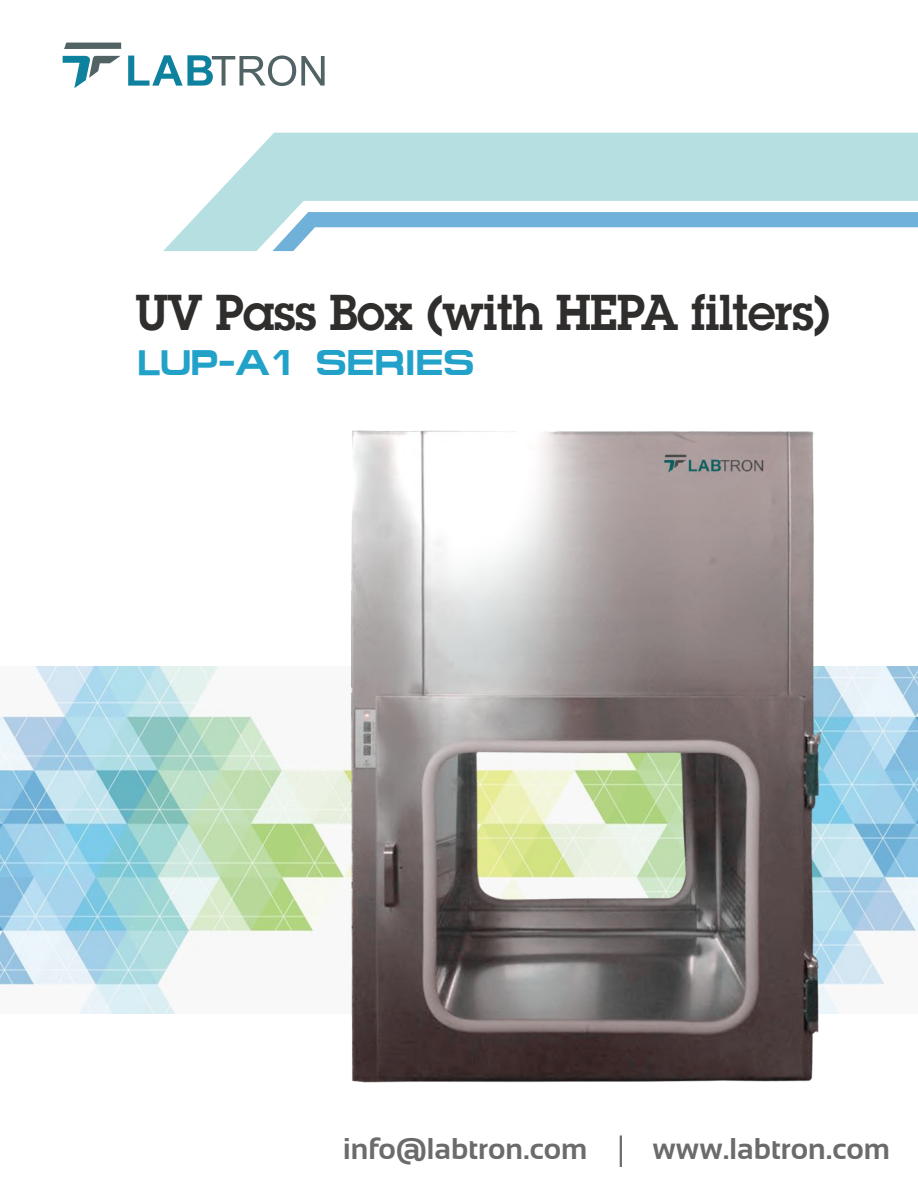
<style>
.page{position:relative;width:918px;height:1188px;background:#fff}
.page>*{position:absolute;margin:0;border:0;box-sizing:border-box;transform-origin:0 0}
.t1{font:600 49.35px "Lubalin Graph";letter-spacing:-.015em;color:#302e2d;scale:.96 1}
.t2{font:700 36px "Micro Extend FLF";letter-spacing:-.015em;color:#22a1c9;scale:.96 1}
.t3{font:700 30px "Sansation";color:#6b6b6b}
</style>
<div class="page">
<img style="left:0;top:666px;width:918px;height:348px">
<svg style="left:63px;top:56px;width:58px;height:32px"></svg>
<svg style="left:64px;top:43px;width:57px;height:6px"></svg>
<svg style="left:128px;top:55px;width:197px;height:31px"></svg>
<svg style="left:163px;top:133px;width:755px;height:118px;fill:#b5dfe0"></svg>
<svg style="left:272px;top:212px;width:646px;height:39px"></svg>
<hr style="left:620px;top:1135px;width:2px;height:32px;background:#6b6b6b">
<img style="left:317px;top:430px;width:531px;height:653px">
<h1 class="t1" style="left:135px;top:280px;width:726px">UV Pass Box (with HEPA filters)</h1>
<p class="t2" style="left:137px;top:342px;width:353px">LUP-A1 SERIES</p>
<p class="t3" style="left:343px;top:1131px;width:246px">info@labtron.com</p>
<p class="t3" style="left:653px;top:1131px;width:239px">www.labtron.com</p>
</div>
